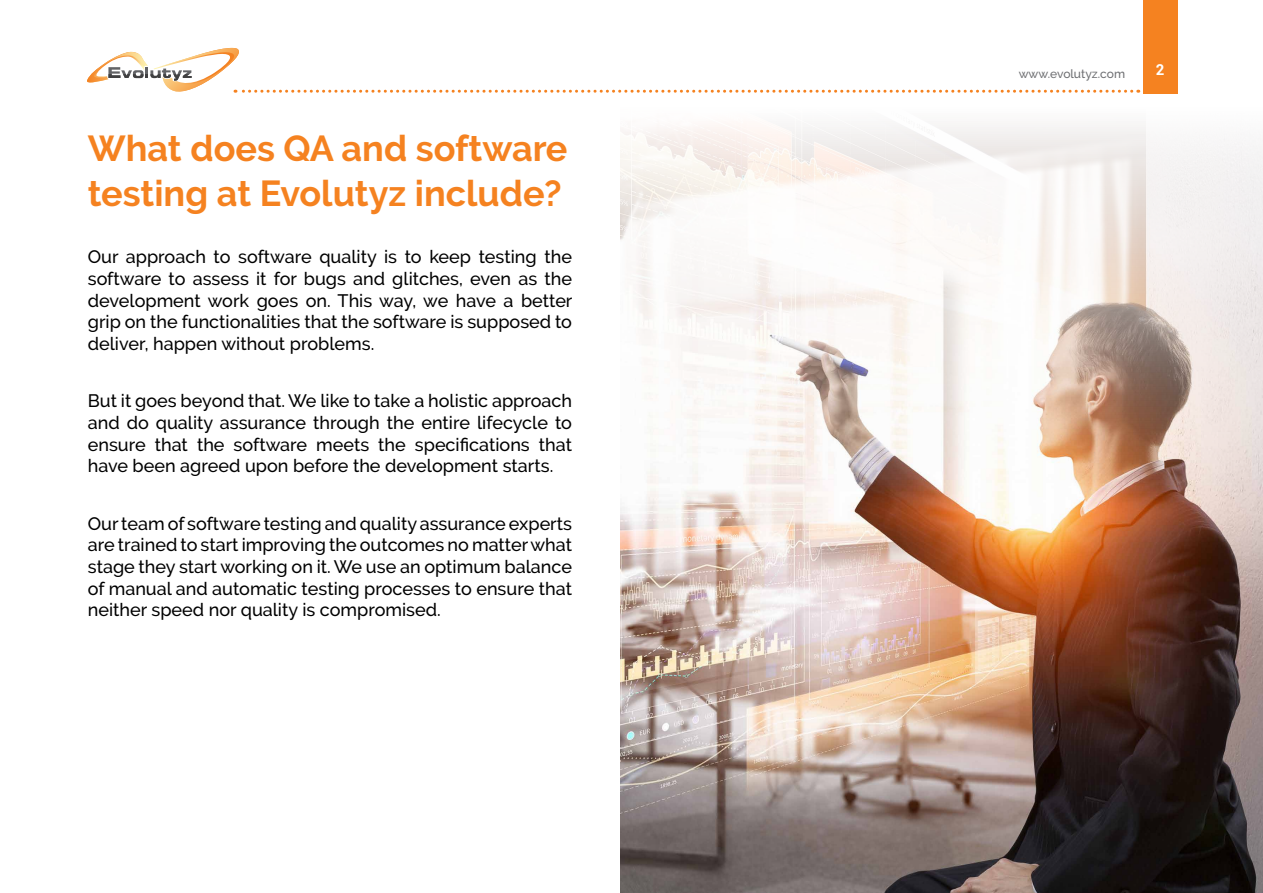
<style>
.page{position:relative;width:1263px;height:893px;background:#fff}
.page>*{position:absolute;margin:0;border:0;box-sizing:border-box;transform-origin:0 0}
.t1{font:700 36px/44.4px "Raleway";color:#f58220}
.t2{font:500 18px/21.6px "Raleway";color:#000;text-align:justify}
.t3{font:700 15px "Roboto";color:#fff}
.t4{font:500 12px "Raleway";color:#6d6e71}
</style>
<div class="page">
<img style="left:621px;top:493px;width:642px;height:400px">
<svg style="left:620px;top:0;width:643px;height:493px"></svg>
<div style="left:1143px;top:0;width:34px;height:93px;background:#f58220"></div>
<svg style="left:87px;top:48px;width:1045px;height:45px"></svg>
<h1 class="t1" style="left:88px;top:127px;width:481px">What does QA and software testing at Evolutyz include?</h1>
<p class="t2" style="left:88px;top:246px;width:486px">Our approach to software quality is to keep testing the software to assess it for bugs and glitches, even as the development work goes on. This way, we have a better grip on the functionalities that the software is supposed to deliver, happen without problems.</p>
<p class="t2" style="left:88px;top:390px;width:486px">But it goes beyond that. We like to take a holistic approach and do quality assurance through the entire lifecycle to ensure that the software meets the specifications that have been agreed upon before the development starts.</p>
<p class="t2" style="left:88px;top:513px;width:486px">Our team of software testing and quality assurance experts are trained to start improving the outcomes no matter what stage they start working on it. We use an optimum balance of manual and automatic testing processes to ensure that neither speed nor quality is compromised.</p>
<p class="t4" style="left:1019px;top:67px;width:108px">www.evolutyz.com</p>
<p class="t3" style="left:1156px;top:59px;width:10px">2</p>
</div>
